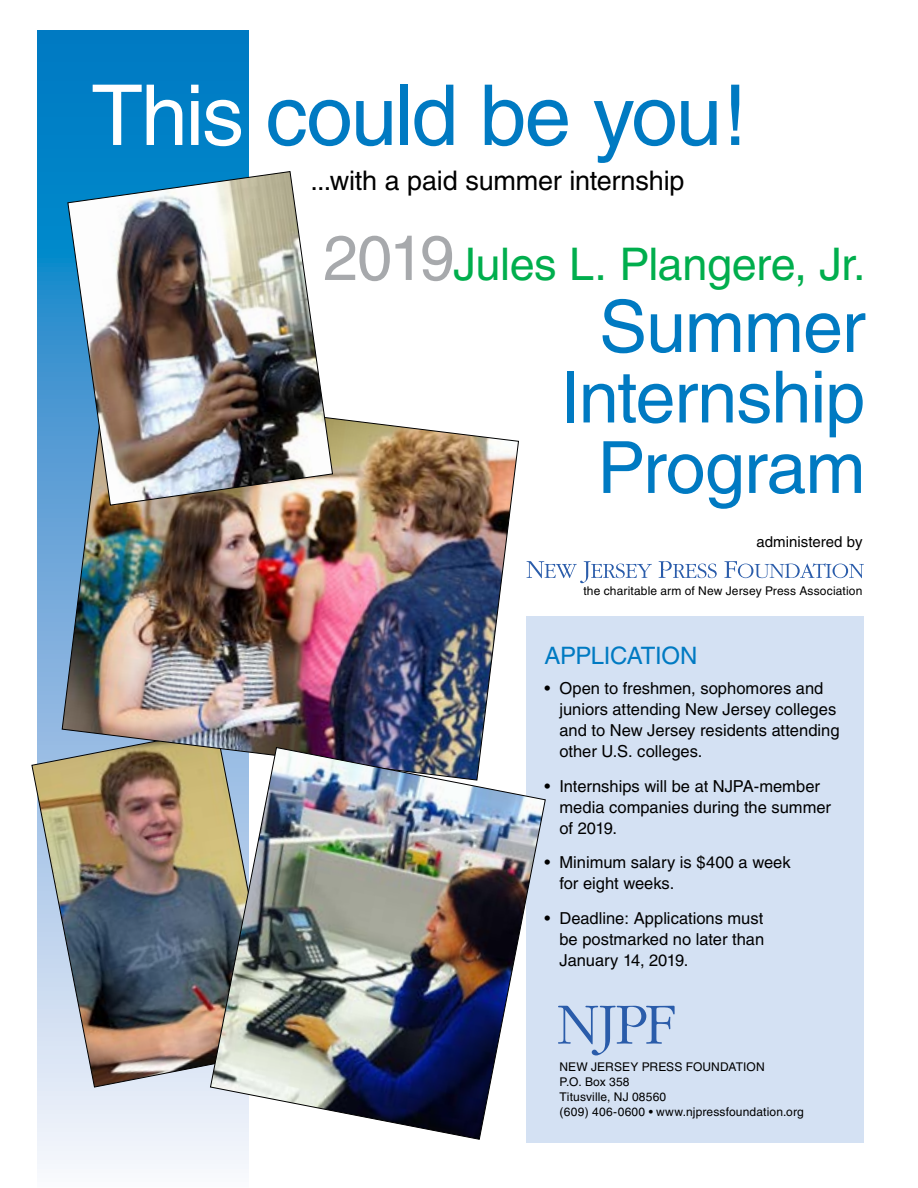
<style>
.page{position:relative;width:918px;height:1188px;background:#fff}
.page>*{position:absolute;margin:0;border:0;box-sizing:border-box;transform-origin:0 0}
.t1{font:84px "Helvetica";letter-spacing:-.025em;color:#007ac2}
.t2{font:72px/70.5px "Helvetica";letter-spacing:-.015em;color:#007ac2;text-align:center}
.t3{font:45px "Helvetica";letter-spacing:-.01em;color:#00ae4d}
.t4{font:27px "Helvetica";letter-spacing:-.005em;color:#000}
.t5{font:24px "Helvetica";color:#007ac2}
.t6{font:16.5px/21px "Helvetica";color:#000}
.t7{font:15px "Helvetica";letter-spacing:.005em;color:#000}
.t8{font:12px/15px "Helvetica";letter-spacing:.015em;color:#000}
.s1{color:#fff}
.s2{font-size:63px;color:#a7a9ac}
</style>
<div class="page">
<svg style="left:38px;top:30px;width:211px;height:1139px"></svg>
<svg style="left:526px;top:561px;width:126px;height:22px"></svg>
<svg style="left:659px;top:561px;width:58px;height:17px"></svg>
<svg style="left:724px;top:561px;width:140px;height:17px"></svg>
<img style="left:31px;top:728px;width:179px;height:360px">
<div style="left:526px;top:616px;width:338px;height:527px;background:#d4e1f3"></div>
<img style="left:61px;top:390px;width:458px;height:391px">
<img style="left:67px;top:171px;width:266px;height:335px">
<img style="left:210px;top:747px;width:336px;height:393px">
<svg style="left:558px;top:1006px;width:117px;height:49px"></svg>
<h1 class="t1" style="left:92px;top:67px;width:657px"><span class="s1">This</span> could be you!</h1>
<h3 class="t4" style="left:310px;top:165px;width:376px">...with a paid summer internship</h3>
<h3 class="t3" style="left:323px;top:238px;width:544px"><span class="s2">2019</span>Jules L. Plangere, Jr.</h3>
<h2 class="t2" style="left:560px;top:291px;width:307px">Summer<br>Internship<br>Program</h2>
<p class="t7" style="left:756px;top:533px;width:108px">administered by</p>
<p class="t8" style="left:583px;top:583px;width:281px">the charitable arm of New Jersey Press Association</p>
<h3 class="t5" style="left:544px;top:642px;width:29px">Appli</h3>
<h3 class="t5" style="left:610px;top:642px;width:85px">cation</h3>
<p class="t6" style="left:559px;top:678px;width:282px;text-indent:-15px">• Open to freshmen, sophomores and juniors attending New Jersey colleges and to New Jersey residents attending other U.S. colleges.</p>
<p class="t6" style="left:559px;top:776px;width:273px;text-indent:-15px">• Internships will be at NJPA-member media companies during the summer of 2019.</p>
<p class="t6" style="left:559px;top:852px;width:233px;text-indent:-15px">• Minimum salary is $400 a week for eight weeks.</p>
<p class="t6" style="left:559px;top:908px;width:206px;text-align:justify;text-indent:-15px">• Deadline: Applications must be postmarked no later than January 14, 2019.</p>
<p class="t8" style="left:560px;top:1059px;width:161px">New Jersey Press Founda</p>
<p class="t8" style="left:736px;top:1059px;width:15px">tion</p>
<p class="t8" style="left:560px;top:1074px;width:246px">P.O. Box 358<br>Titusville, NJ 08560<br>(609) 406-0600 • www.njpressfoundation.org</p>
</div>
